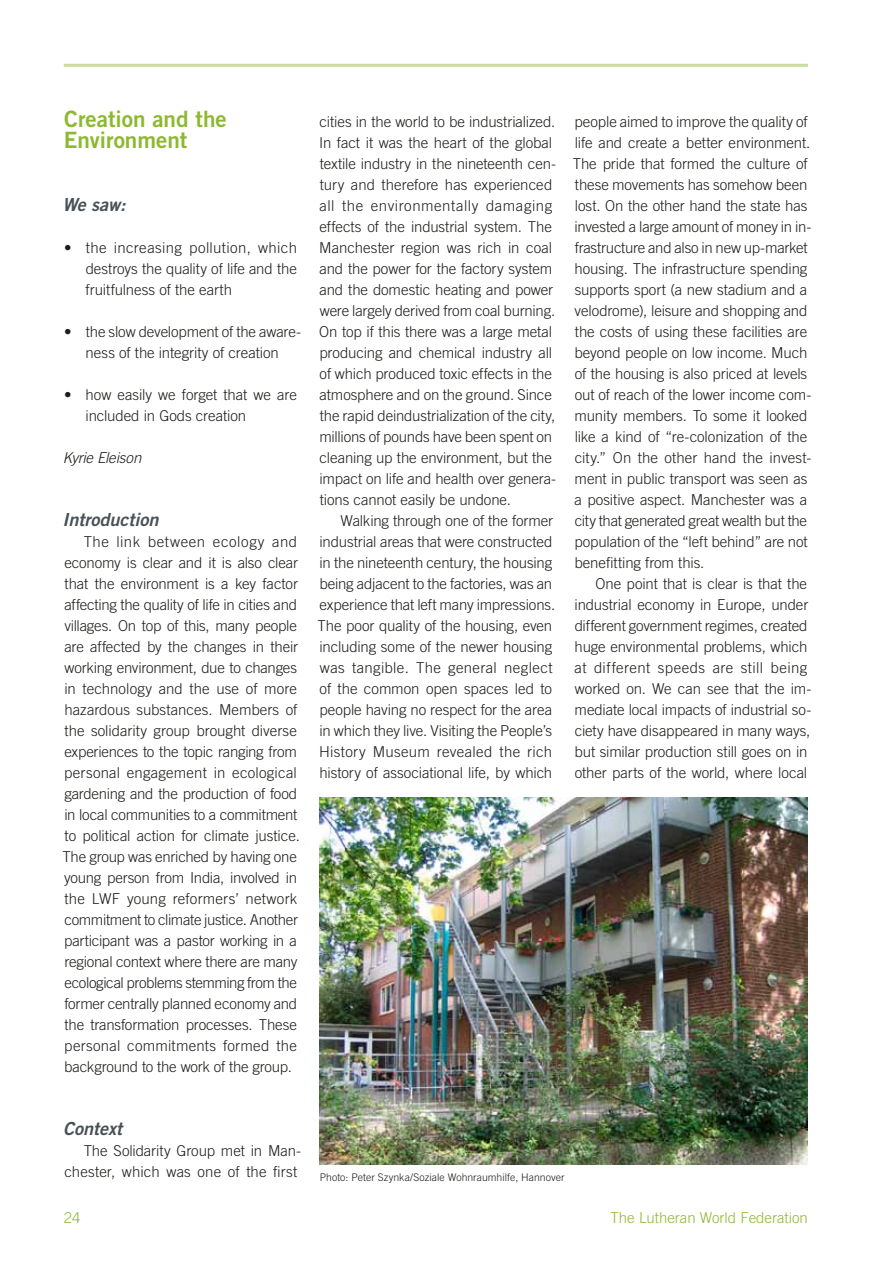
<style>
.page{position:relative;width:893px;height:1263px;background:#fff}
.page>*{position:absolute;margin:0;border:0;box-sizing:border-box;transform-origin:0 0}
.t1{font:22.5px/21px "Trade Gothic LT Std Bd 2";color:#8db930}
.t2{font:18px "Trade Gothic LT Std Bd 2 Obl";color:#485156}
.t3{font:300 15px/21px "Trade Gothic LT Std";letter-spacing:-.005em;color:#1d1d1b}
.t4{font:300 15px "Trade Gothic LT Std";color:#8db930}
.t5{font:italic 300 15px "Trade Gothic LT Std";letter-spacing:-.005em;color:#1d1d1b}
.t6{font:300 10.5px "Trade Gothic LT Std";letter-spacing:.005em;color:#1d1d1b}
</style>
<div class="page">
<hr style="left:64px;top:64px;width:744px;height:3px;background:#cbdb9e">
<img style="left:320px;top:797px;width:488px;height:368px">
<h1 class="t1" style="left:64px;top:108px;width:165px">Creation and the<br>Environment</h1>
<p class="t2" style="left:62px;top:194px;width:65px">We saw:</p>
<p class="t3" style="left:86px;top:237px;width:213px;text-align:justify;text-indent:-22px">• the increasing pollution, which destroys the quality of life and the fruitfulness of the earth</p>
<p class="t3" style="left:64px;top:321px;width:238px;text-align:center">• the slow development of the aware&shy;ness of the integrity of creation</p>
<p class="t3" style="left:86px;top:384px;width:213px;text-indent:-21px">• how easily we forget that we are included in Gods creation</p>
<p class="t5" style="left:63px;top:449px;width:80px">Kyrie Eleison</p>
<p class="t2" style="left:63px;top:509px;width:98px">Introduction</p>
<p class="t3" style="left:62px;top:531px;width:239px;text-indent:21px">The link between ecology and economy is clear and it is also clear that the environment is a key factor affecting the quality of life in cities and villages. On top of this, many people are affected by the changes in their working environment, due to changes in technology and the use of more hazardous substances. Members of the solidarity group brought diverse experiences to the topic ranging from personal engagement in ecological gardening and the production of food in local communities to a commitment to political action for climate justice.<br>The group was enriched by having one young person from India, involved in the LWF young reformers’ network commitment to climate justice. Another participant was a pastor working in a regional context where there are many ecological problems stemming from the former centrally planned economy and the transformation processes. These personal commitments formed the background to the work of the group.</p>
<p class="t3" style="left:319px;top:111px;width:239px">cities in the world to be industrialized.<br>In fact it was the heart of the global textile industry in the nineteenth cen&shy;tury and therefore has experienced all the environmentally damaging effects of the industrial system. The Manchester region was rich in coal and the power for the factory system and the domestic heating and power were largely derived from coal burning.<br>On top if this there was a large metal producing and chemical industry all of which produced toxic effects in the atmosphere and on the ground. Since the rapid deindustrialization of the city, millions of pounds have been spent on cleaning up the environment, but the impact on life and health over genera&shy;tions cannot easily be undone.</p>
<p class="t3" style="left:318px;top:510px;width:239px;text-indent:23px">Walking through one of the former industrial areas that were constructed in the nineteenth century, the housing being adjacent to the factories, was an experience that left many impressions.<br>The poor quality of the housing, even including some of the newer housing was tangible. The general neglect of the common open spaces led to people having no respect for the area in which they live. Visiting the People’s History Museum revealed the rich history of associational life, by which</p>
<p class="t3" style="left:573px;top:111px;width:240px">people aimed to improve the quality of life and create a better environment.<br>The pride that formed the culture of these movements has somehow been lost. On the other hand the state has invested a large amount of money in in&shy;frastructure and also in new up-market housing. The infrastructure spending supports sport (a new stadium and a velodrome), leisure and shopping and the costs of using these facilities are beyond people on low income. Much of the housing is also priced at levels out of reach of the lower income com&shy;munity members. To some it looked like a kind of “re-colonization of the city.” On the other hand the invest&shy;ment in public transport was seen as a positive aspect. Manchester was a city that generated great wealth but the population of the “left behind” are not benefitting from this.</p>
<p class="t3" style="left:574px;top:573px;width:238px;text-indent:21px">One point that is clear is that the industrial economy in Europe, under different government regimes, created huge environmental problems, which at different speeds are still being worked on. We can see that the im&shy;mediate local impacts of industrial so&shy;ciety have disappeared in many ways, but similar production still goes on in other parts of the world, where local</p>
<p class="t2" style="left:63px;top:1118px;width:60px">Context</p>
<p class="t3" style="left:64px;top:1140px;width:238px;text-align:right">The Solidarity Group met in Man&shy;chester, which was one of the first</p>
<p class="t6" style="left:320px;top:1171px;width:246px">Photo: Peter Szynka/Soziale Wohnraumhilfe, Hannover</p>
<p class="t4" style="left:64px;top:1208px;width:18px">24</p>
<p class="t4" style="left:611px;top:1208px;width:199px">The Lutheran World Federation</p>
</div>
